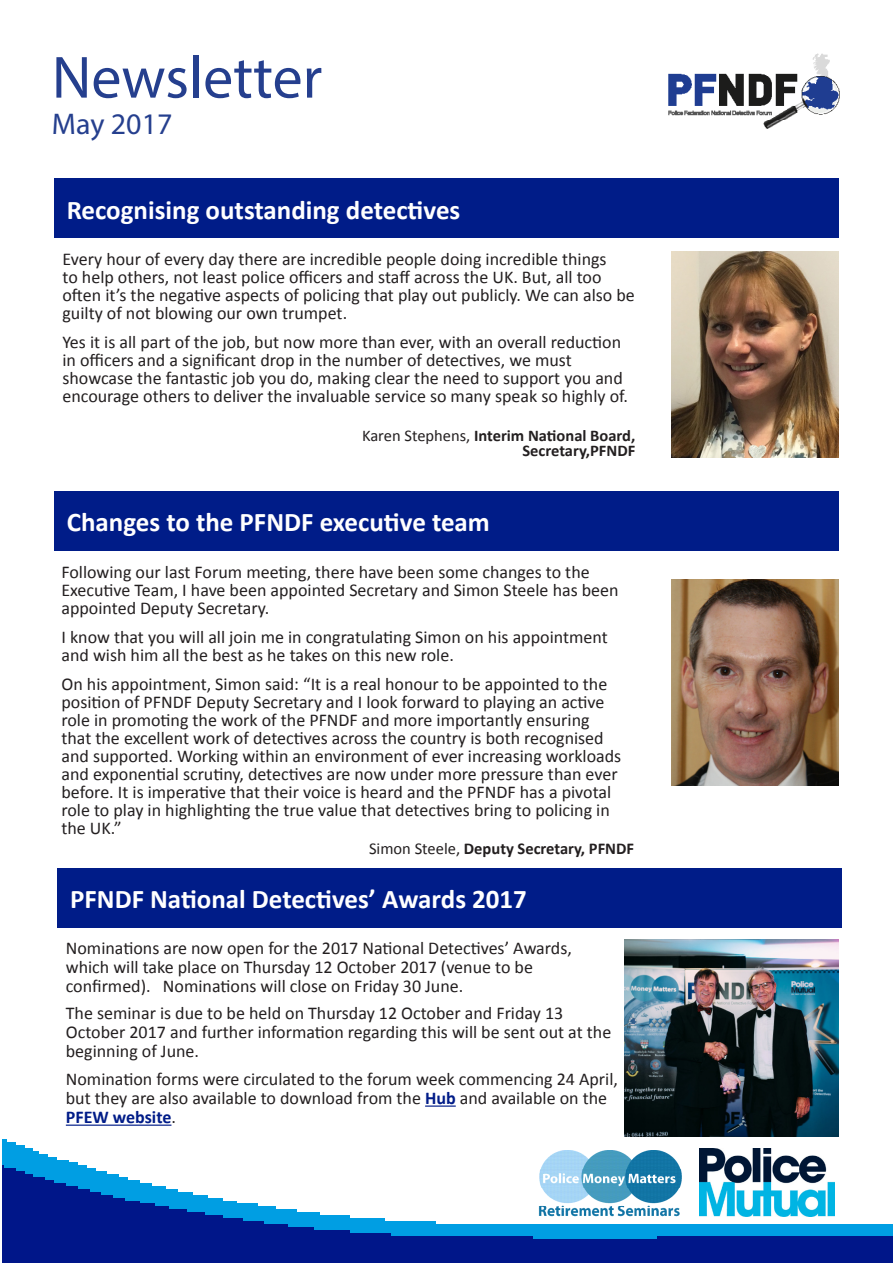
<style>
.page{position:relative;width:893px;height:1263px;background:#fff}
.page>*{position:absolute;margin:0;border:0;box-sizing:border-box;transform-origin:0 0}
.t1{font:60px "Myriad Pro";color:#253f8e}
.t2{font:30px "Myriad Pro";color:#253f8e}
.text_1{font:700 27px "Calibri";color:#fff}
.text{font:700 27px "Calibri";color:#fff}
.text_1-2{font:18px/18px "Calibri";color:#231f20}
.t3{font:700 16.5px "Calibri";color:#231f20}
.t4{font:700 16.35px/15px "Calibri";color:#231f20;text-align:right}
.s1{font-weight:400}
.s2{font-weight:700;color:#001c88}
</style>
<div class="page">
<img style="left:668px;top:53px;width:172px;height:76px">
<img style="left:2px;top:1068px;width:891px;height:195px">
<img style="left:672px;top:252px;width:167px;height:205px">
<div style="left:54px;top:179px;width:785px;height:59px;background:#001c88"></div>
<div style="left:54px;top:491px;width:785px;height:60px;background:#001c88"></div>
<img style="left:672px;top:579px;width:167px;height:206px">
<img style="left:700px;top:1148px;width:134px;height:68px">
<img style="left:539px;top:1151px;width:142px;height:68px">
<hr style="left:425px;top:1105px;width:31px;height:2px;background:#001c88">
<hr style="left:66px;top:1124px;width:105px;height:2px;background:#001c88">
<div style="left:57px;top:868px;width:785px;height:59px;background:#001c88"></div>
<img style="left:624px;top:939px;width:214px;height:197px">
<p class="t1" style="left:52px;top:40px;width:272px">Newsletter</p>
<p class="t2" style="left:52px;top:105px;width:122px">May 2017</p>
<p class="text_1" style="left:67px;top:192px;width:395px">Recognising outstanding detectives</p>
<p class="text_1-2" style="left:63px;top:250px;width:574px">Every hour of every day there are incredible people doing incredible things<br>to help others, not least police officers and staff across the UK. But, all too often it’s the negative aspects of policing that play out publicly. We can also be guilty of not blowing our own trumpet.</p>
<p class="text_1-2" style="left:63px;top:333px;width:567px">Yes it is all part of the job, but now more than ever, with an overall reduction in officers and a significant drop in the number of detectives, we must showcase the fantastic job you do, making clear the need to support you and encourage others to deliver the invaluable service so many speak so highly of.</p>
<p class="t4" style="left:362px;top:428px;width:275px"><span class="s1">Karen Stephens,</span> Interim National Board,<br>Secretary,PFNDF</p>
<p class="text" style="left:67px;top:505px;width:425px">Changes to the PFNDF executive team</p>
<p class="text_1-2" style="left:61px;top:563px;width:559px">Following our last Forum meeting, there have been some changes to the<br>Executive Team, I have been appointed Secretary and Simon Steele has been appointed Deputy Secretary.</p>
<p class="text_1-2" style="left:61px;top:628px;width:548px">I know that you will all join me in congratulating Simon on his appointment and wish him all the best as he takes on this new role.</p>
<p class="text_1-2" style="left:61px;top:675px;width:561px">On his appointment, Simon said: “It is a real honour to be appointed to the position of PFNDF Deputy Secretary and I look forward to playing an active role in promoting the work of the PFNDF and more importantly ensuring that the excellent work of detectives across the country is both recognised and supported. Working within an environment of ever increasing workloads and exponential scrutiny, detectives are now under more pressure than ever before. It is imperative that their voice is heard and the PFNDF has a pivotal role to play in highlighting the true value that detectives bring to policing in the UK.”</p>
<p class="t3" style="left:369px;top:837px;width:267px"><span class="s1">Simon Steele,</span> Deputy Secretary, PFNDF</p>
<p class="text_1" style="left:70px;top:881px;width:458px">PFNDF National Detectives’ Awards 2017</p>
<p class="text_1-2" style="left:66px;top:938px;width:508px;line-height:19px">Nominations are now open for the 2017 National Detectives’ Awards, which will take place on Thursday 12 October 2017 (venue to be confirmed). Nominations will close on Friday 30 June.</p>
<p class="text_1-2" style="left:66px;top:1004px;width:547px;line-height:19px">The seminar is due to be held on Thursday 12 October and Friday 13<br>October 2017 and further information regarding this will be sent out at the beginning of June.</p>
<p class="text_1-2" style="left:66px;top:1069px;width:554px;line-height:19px">Nomination forms were circulated to the forum week commencing 24 April, but they are also available to download from the <span class="s2">Hub</span> and available on the<br><span class="s2">PFEW website</span>.</p>
</div>
